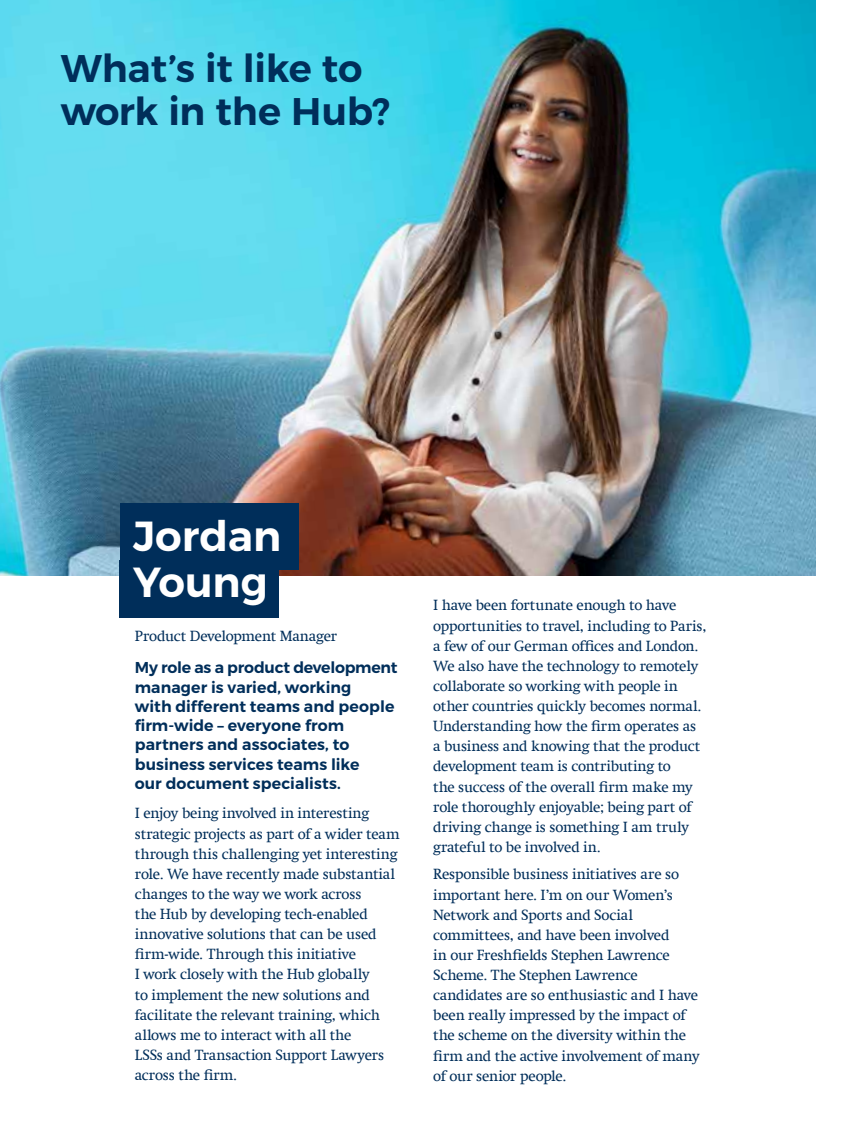
<style>
.page{position:relative;width:844px;height:1141px;background:#fff}
.page>*{position:absolute;margin:0;border:0;box-sizing:border-box;transform-origin:0 0}
.t1{font:600 42px/45.5px "Montserrat";color:#fff}
.t2{font:600 38.5px/43.4px "Montserrat";letter-spacing:-.01em;color:#002e5a}
.t3{font:600 15.75px/19.2px "Montserrat";letter-spacing:.005em;color:#002e5a}
.t4{font:14.88px/20.1px "Swift Com";letter-spacing:-.015em;color:#002e5a}
</style>
<div class="page">
<img style="left:0;top:0;width:815px;height:575px">
<div style="left:120px;top:561px;width:159px;height:57px;background:#002e5a"></div>
<div style="left:120px;top:504px;width:179px;height:66px;background:#002e5a"></div>
<h2 class="t2" style="left:61px;top:47px;width:331px">What’s it like to work in the Hub?</h2>
<h1 class="t1" style="left:133px;top:514px;width:150px">Jordan<br>Young</h1>
<p class="t4" style="left:135px;top:626px;width:204px">Product Development Manager</p>
<p class="t3" style="left:135px;top:658px;width:264px">My role as a product development manager is varied, working<br>with different teams and people firm-wide – everyone from partners and associates, to business services teams like<br>our document specialists.</p>
<p class="t4" style="left:135px;top:803px;width:266px">I enjoy being involved in interesting strategic projects as part of a wider team through this challenging yet interesting role. We have recently made substantial changes to the way we work across<br>the Hub by developing tech-enabled innovative solutions that can be used firm-wide. Through this initiative<br>I work closely with the Hub globally<br>to implement the new solutions and facilitate the relevant training, which allows me to interact with all the<br>LSSs and Transaction Support Lawyers across the firm.</p>
<p class="t4" style="left:433px;top:595px;width:275px">I have been fortunate enough to have opportunities to travel, including to Paris, a few of our German offices and London.<br>We also have the technology to remotely collaborate so working with people in other countries quickly becomes normal.<br>Understanding how the firm operates as a business and knowing that the product development team is contributing to<br>the success of the overall firm make my role thoroughly enjoyable; being part of driving change is something I am truly grateful to be involved in.</p>
<p class="t4" style="left:433px;top:864px;width:268px">Responsible business initiatives are so important here. I’m on our Women’s Network and Sports and Social committees, and have been involved<br>in our Freshfields Stephen Lawrence Scheme. The Stephen Lawrence candidates are so enthusiastic and I have been really impressed by the impact of the scheme on the diversity within the firm and the active involvement of many of our senior people.</p>
</div>
